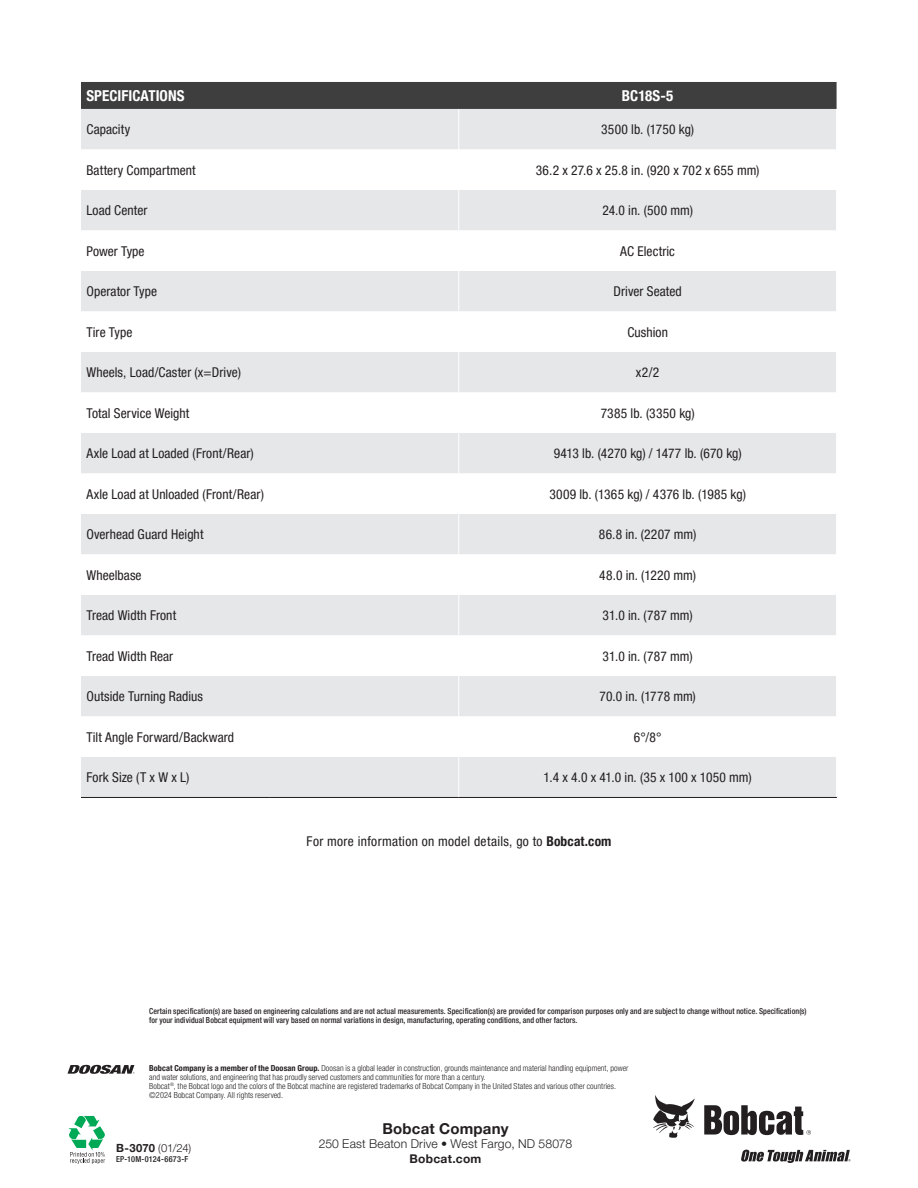
<style>
.page{position:relative;width:918px;height:1188px;background:#fff}
.page>*{position:absolute;margin:0;border:0;box-sizing:border-box;transform-origin:0 0}
.TABLE__Header_Rows{font:700 condensed 15px "Helvetica Neue LT Pro";letter-spacing:.005em;color:#fff}
.t1{font:700 15px "Helvetica Neue LT Pro";letter-spacing:.015em;color:#231f20}
.TABLE__Left_Column{font:condensed 13.5px "Helvetica Neue LT Pro";letter-spacing:.005em;color:#231f20}
.TABLE__Body{font:condensed 13.5px "Helvetica Neue LT Pro";letter-spacing:.005em;color:#231f20}
.Intro{font:condensed 13.5px "Helvetica Neue LT Pro";letter-spacing:.025em;color:#231f20}
.t2{font:300 12.15px "Helvetica Neue LT Pro";letter-spacing:.01em;color:#231f20}
.t3{font:700 12px "Helvetica Neue LT Pro";letter-spacing:.02em;color:#231f20}
.t4{font:300 11.25px "Helvetica Neue LT Pro";color:#231f20}
.t5{font:300 condensed 8.25px/9px "Helvetica Neue LT Pro";letter-spacing:.005em;color:#231f20}
.t6{font:500 condensed 8.25px/9px "Helvetica Neue LT Pro";letter-spacing:.01em;color:#231f20;scale:.95 1}
.t7{font:500 condensed 8.25px "Helvetica Neue LT Pro";letter-spacing:.01em;color:#231f20}
.s1{font-weight:700}
</style>
<div class="page">
<div style="left:81px;top:82px;width:756px;height:27px;background:#3e3e3f"></div>
<div style="left:81px;top:109px;width:755px;height:688px;background:#e6e7e9"></div>
<svg style="left:81px;top:149px;width:755px;height:608px"></svg>
<hr style="left:458px;top:109px;width:1px;height:40px;background:#fff">
<hr style="left:458px;top:149px;width:1px;height:41px;background:#fff">
<hr style="left:458px;top:190px;width:1px;height:40px;background:#fff">
<hr style="left:458px;top:230px;width:1px;height:41px;background:#fff">
<hr style="left:458px;top:271px;width:1px;height:40px;background:#fff">
<hr style="left:458px;top:311px;width:1px;height:41px;background:#fff">
<hr style="left:458px;top:352px;width:1px;height:40px;background:#fff">
<hr style="left:458px;top:392px;width:1px;height:41px;background:#fff">
<hr style="left:458px;top:433px;width:1px;height:40px;background:#fff">
<hr style="left:458px;top:473px;width:1px;height:41px;background:#fff">
<hr style="left:458px;top:514px;width:1px;height:40px;background:#fff">
<hr style="left:458px;top:554px;width:1px;height:41px;background:#fff">
<hr style="left:458px;top:595px;width:1px;height:40px;background:#fff">
<hr style="left:458px;top:635px;width:1px;height:41px;background:#fff">
<hr style="left:458px;top:676px;width:1px;height:40px;background:#fff">
<hr style="left:458px;top:757px;width:1px;height:40px;background:#fff">
<hr style="left:81px;top:797px;width:189px;height:1px;background:#231f20">
<hr style="left:270px;top:797px;width:189px;height:1px;background:#231f20">
<hr style="left:459px;top:797px;width:378px;height:1px;background:#231f20">
<hr style="left:458px;top:716px;width:1px;height:41px;background:#fff">
<svg style="left:68px;top:1116px;width:37px;height:48px"></svg>
<svg style="left:68px;top:1065px;width:66px;height:9px"></svg>
<svg style="left:653px;top:1095px;width:42px;height:43px"></svg>
<svg style="left:704px;top:1105px;width:107px;height:30px"></svg>
<svg style="left:741px;top:1150px;width:109px;height:13px"></svg>
<p class="TABLE__Header_Rows" style="left:86px;top:87px;width:100px">SPECIFICATIONS</p>
<p class="TABLE__Header_Rows" style="left:622px;top:87px;width:53px">BC18S-5</p>
<p class="TABLE__Left_Column" style="left:86px;top:121px;width:45px">Capacity</p>
<p class="TABLE__Body" style="left:601px;top:121px;width:94px">3500 lb. (1750 kg)</p>
<p class="TABLE__Left_Column" style="left:86px;top:162px;width:111px">Battery Compartment</p>
<p class="TABLE__Body" style="left:536px;top:162px;width:225px">36.2 x 27.6 x 25.8 in. (920 x 702 x 655 mm)</p>
<p class="TABLE__Left_Column" style="left:86px;top:202px;width:63px">Load Center</p>
<p class="TABLE__Body" style="left:602px;top:202px;width:92px">24.0 in. (500 mm)</p>
<p class="TABLE__Left_Column" style="left:86px;top:243px;width:60px">Power Type</p>
<p class="TABLE__Body" style="left:620px;top:243px;width:56px">AC Electric</p>
<p class="TABLE__Left_Column" style="left:86px;top:283px;width:72px">Operator Type</p>
<p class="TABLE__Body" style="left:614px;top:283px;width:70px">Driver Seated</p>
<p class="TABLE__Left_Column" style="left:86px;top:324px;width:48px">Tire Type</p>
<p class="TABLE__Body" style="left:627px;top:324px;width:42px">Cushion</p>
<p class="TABLE__Left_Column" style="left:86px;top:364px;width:156px">Wheels, Load/Caster (x=Drive)</p>
<p class="TABLE__Body" style="left:636px;top:364px;width:25px">x2/2</p>
<p class="TABLE__Left_Column" style="left:86px;top:405px;width:105px">Total Service Weight</p>
<p class="TABLE__Body" style="left:601px;top:405px;width:95px">7385 lb. (3350 kg)</p>
<p class="TABLE__Left_Column" style="left:86px;top:445px;width:169px">Axle Load at Loaded (Front/Rear)</p>
<p class="TABLE__Body" style="left:554px;top:445px;width:190px">9413 lb. (4270 kg) / 1477 lb. (670 kg)</p>
<p class="TABLE__Left_Column" style="left:86px;top:486px;width:179px">Axle Load at Unloaded (Front/Rear)</p>
<p class="TABLE__Body" style="left:549px;top:486px;width:198px">3009 lb. (1365 kg) / 4376 lb. (1985 kg)</p>
<p class="TABLE__Left_Column" style="left:86px;top:526px;width:119px">Overhead Guard Height</p>
<p class="TABLE__Body" style="left:599px;top:526px;width:99px">86.8 in. (2207 mm)</p>
<p class="TABLE__Left_Column" style="left:86px;top:567px;width:57px">Wheelbase</p>
<p class="TABLE__Body" style="left:599px;top:567px;width:98px">48.0 in. (1220 mm)</p>
<p class="TABLE__Left_Column" style="left:86px;top:607px;width:91px">Tread Width Front</p>
<p class="TABLE__Body" style="left:603px;top:607px;width:92px">31.0 in. (787 mm)</p>
<p class="TABLE__Left_Column" style="left:86px;top:648px;width:88px">Tread Width Rear</p>
<p class="TABLE__Body" style="left:603px;top:648px;width:92px">31.0 in. (787 mm)</p>
<p class="TABLE__Left_Column" style="left:86px;top:688px;width:118px">Outside Turning Radius</p>
<p class="TABLE__Body" style="left:599px;top:688px;width:98px">70.0 in. (1778 mm)</p>
<p class="TABLE__Left_Column" style="left:86px;top:729px;width:149px">Tilt Angle Forward/Backward</p>
<p class="TABLE__Body" style="left:634px;top:729px;width:29px">6°/8°</p>
<p class="TABLE__Left_Column" style="left:86px;top:769px;width:105px">Fork Size (T x W x L)</p>
<p class="TABLE__Body" style="left:544px;top:769px;width:210px">1.4 x 4.0 x 41.0 in. (35 x 100 x 1050 mm)</p>
<p class="Intro" style="left:307px;top:833px;width:306px">For more information on model details, go to <span class="s1">Bobcat.com</span></p>
<p class="t6" style="left:149px;top:1006px;width:694px">Certain specification(s) are based on engineering calculations and are not actual measurements. Specification(s) are provided for comparison purposes only and are subject to change without notice. Specification(s) for your individual Bobcat equipment will vary based on normal variations in design, manufacturing, operating conditions, and other factors.</p>
<p class="t5" style="left:149px;top:1064px;width:481px"><span class="s1">Bobcat Company is a member of the Doosan Group.</span> Doosan is a global leader in construction, grounds maintenance and material handling equipment, power and water solutions, and engineering that has proudly served customers and communities for more than a century.</p>
<p class="t5" style="left:149px;top:1082px;width:469px">Bobcat<sup>®</sup>, the Bobcat logo and the colors of the Bobcat machine are registered trademarks of Bobcat Company in the United States and various other countries.</p>
<p class="t5" style="left:149px;top:1091px;width:135px">©2024 Bobcat Company. All rights reserved.</p>
<p class="t4" style="left:116px;top:1141px;width:77px"><span class="s1">B-3070</span> (01/24)</p>
<p class="t7" style="left:116px;top:1154px;width:74px">EP-10M-0124-6673-F</p>
<p class="t1" style="left:383px;top:1120px;width:127px">Bobcat Company</p>
<p class="t2" style="left:319px;top:1136px;width:255px">250 East Beaton Drive • West Fargo, ND 58078</p>
<p class="t3" style="left:410px;top:1151px;width:73px">Bobcat.com</p>
</div>
